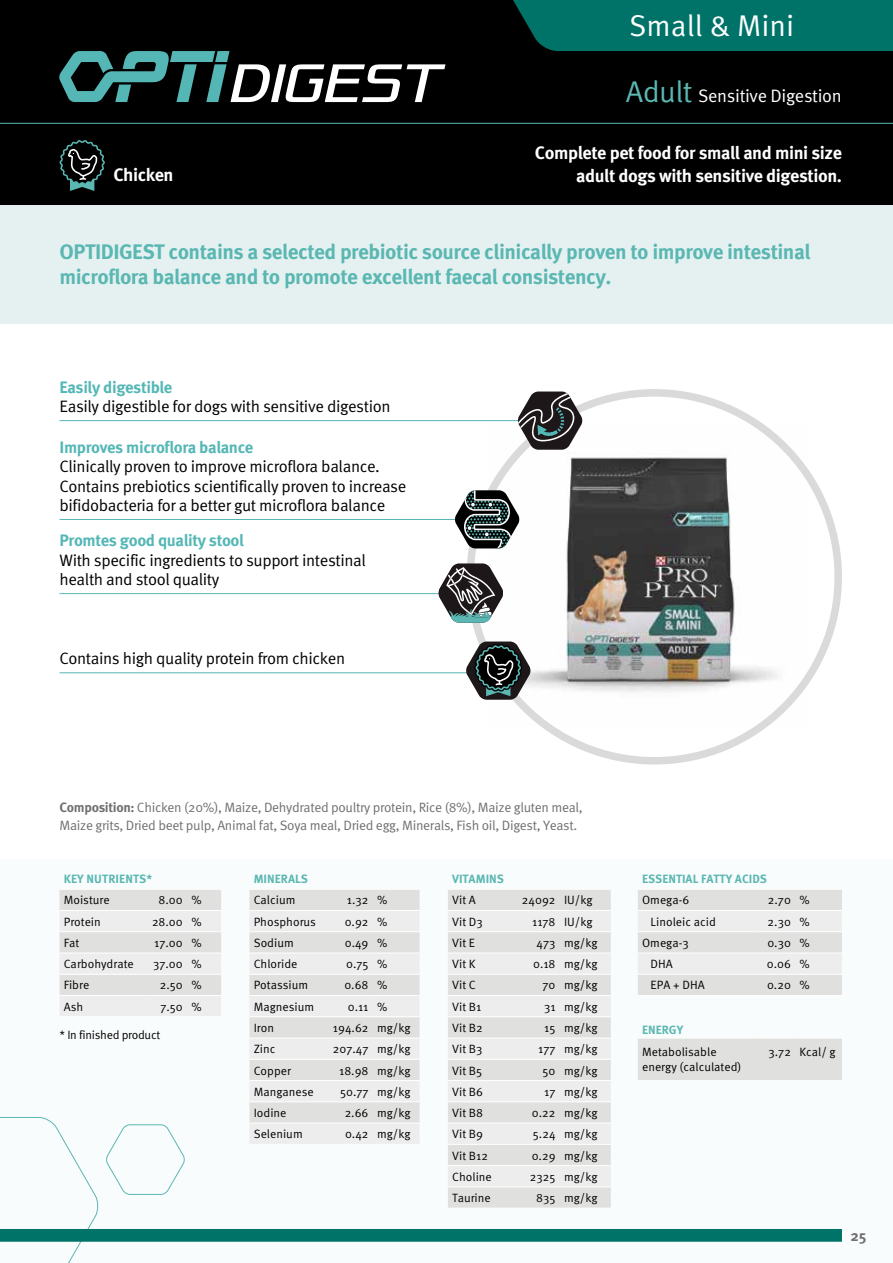
<style>
.page{position:relative;width:893px;height:1263px;background:#fff}
.page>*{position:absolute;margin:0;border:0;box-sizing:border-box;transform-origin:0 0}
.t1{font:30px "Meta Pro Norm";color:#fff}
.t2{font:700 21px/25.5px "Meta Pro";letter-spacing:-.025em;color:#5ab7b2}
.t3{font:700 18px "Meta Pro";letter-spacing:-.025em;color:#fff}
.t4{font:18px "Meta Pro Norm";letter-spacing:-.02em;color:#fff}
.t5{font:16.5px/19.5px "Meta Pro Norm";letter-spacing:-.025em;color:#000}
.t6{font:700 16.5px "Meta Pro";letter-spacing:-.025em;color:#54b7b6}
.t7{font:700 15px "Meta Pro";color:#706f6f}
.t8{font:13.5px/18px "Meta Pro Norm";letter-spacing:-.025em;color:#706f6f}
.t9{font:12px/15px "Meta Pro Norm";color:#000}
.t10{font:700 12px "Meta Pro";color:#5ab7b2}
.t11{font:12px "Meta Pro Norm";letter-spacing:-.025em;color:#000}
.s1{font-size:30px;color:#5ab7b2}
.s2{font-family:"Meta Pro";font-weight:700}
</style>
<div class="page">
<div style="left:0;top:191px;width:893px;height:132px;background:#e5f1f1"></div>
<div style="left:0;top:0;width:893px;height:204px;background:#000"></div>
<div style="left:0;top:859px;width:893px;height:404px;background:#f9fcfc"></div>
<hr style="left:0;top:123px;width:893px;height:1px;background:#5ab7b2">
<img style="left:490px;top:426px;width:317px;height:300px">
<svg style="left:59px;top:51px;width:386px;height:51px"></svg>
<hr style="left:60px;top:420px;width:476px;height:1px;background:#54b7b6">
<hr style="left:60px;top:519px;width:413px;height:1px;background:#54b7b6">
<hr style="left:60px;top:672px;width:427px;height:1px;background:#54b7b6">
<hr style="left:60px;top:593px;width:402px;height:1px;background:#54b7b6">
<svg style="left:518px;top:391px;width:65px;height:59px"></svg>
<svg style="left:438px;top:563px;width:65px;height:60px"></svg>
<svg style="left:466px;top:641px;width:65px;height:59px"></svg>
<svg style="left:60px;top:140px;width:45px;height:51px"></svg>
<svg style="left:0;top:890px;width:842px;height:373px"></svg>
<svg style="left:455px;top:490px;width:65px;height:58px"></svg>
<div style="left:513px;top:0;width:380px;height:51px;background:#007369"></div>
<h1 class="t1" style="left:629px;top:3px;width:167px">Small &amp; Mini</h1>
<h3 class="t4" style="left:626px;top:82px;width:217px"><span class="s1">Adult</span> Sensitive Digestion</h3>
<h3 class="t3" style="left:535px;top:139px;width:309px">Complete pet food for small and mini size</h3>
<h3 class="t3" style="left:113px;top:160px;width:62px">Chicken</h3>
<h3 class="t3" style="left:576px;top:161px;width:267px">adult dogs with sensitive digestion.</h3>
<h2 class="t2" style="left:60px;top:237px;width:753px">OPTIDIGEST contains a selected prebiotic source clinically proven to improve intestinal microflora balance and to promote excellent faecal consistency.</h2>
<h3 class="t6" style="left:60px;top:374px;width:114px">Easily digestible</h3>
<h3 class="t5" style="left:60px;top:395px;width:333px">Easily digestible for dogs with sensitive digestion</h3>
<h3 class="t6" style="left:60px;top:434px;width:195px">Improves microflora balance</h3>
<h3 class="t5" style="left:60px;top:455px;width:348px">Clinically proven to improve microflora balance.<br>Contains prebiotics scientifically proven to increase bifidobacteria for a better gut microflora balance</h3>
<h3 class="t6" style="left:60px;top:528px;width:186px">Promtes good quality stool</h3>
<h3 class="t5" style="left:60px;top:549px;width:308px">With specific ingredients to support intestinal health and stool quality</h3>
<h3 class="t5" style="left:60px;top:648px;width:287px">Contains high quality protein from chicken</h3>
<p class="t8" style="left:60px;top:798px;width:525px"><span class="s2">Composition:</span> Chicken (20%), Maize, Dehydrated poultry protein, Rice (8%), Maize gluten meal,<br>Maize grits, Dried beet pulp, Animal fat, Soya meal, Dried egg, Minerals, Fish oil, Digest, Yeast.</p>
<p class="t10" style="left:64px;top:869px;width:90px">KEY NUTRIENTS*</p>
<p class="t9" style="left:64px;top:892px;width:47px">Moisture</p>
<p class="t9" style="left:159px;top:892px;width:45px">8.00 %</p>
<p class="t9" style="left:64px;top:913px;width:39px">Protein</p>
<p class="t9" style="left:152px;top:913px;width:51px">28.00 %</p>
<p class="t9" style="left:64px;top:934px;width:17px">Fat</p>
<p class="t9" style="left:154px;top:934px;width:49px">17.00 %</p>
<p class="t9" style="left:64px;top:956px;width:72px">Carbohydrate</p>
<p class="t9" style="left:153px;top:956px;width:50px">37.00 %</p>
<p class="t9" style="left:64px;top:977px;width:27px">Fibre</p>
<p class="t9" style="left:160px;top:977px;width:43px">2.50 %</p>
<p class="t9" style="left:64px;top:998px;width:21px">Ash</p>
<p class="t9" style="left:160px;top:998px;width:43px">7.50 %</p>
<p class="t11" style="left:60px;top:1026px;width:102px">* In finished product</p>
<p class="t10" style="left:254px;top:869px;width:56px">MINERALS</p>
<p class="t9" style="left:254px;top:892px;width:43px">Calcium</p>
<p class="t9" style="left:347px;top:892px;width:42px">1.32 %</p>
<p class="t9" style="left:254px;top:913px;width:64px">Phosphorus</p>
<p class="t9" style="left:345px;top:913px;width:44px">0.92 %</p>
<p class="t9" style="left:254px;top:934px;width:42px">Sodium</p>
<p class="t9" style="left:345px;top:934px;width:44px">0.49 %</p>
<p class="t9" style="left:254px;top:956px;width:45px">Chloride</p>
<p class="t9" style="left:346px;top:956px;width:43px">0.75 %</p>
<p class="t9" style="left:254px;top:977px;width:56px">Potassium</p>
<p class="t9" style="left:344px;top:977px;width:44px">0.68 %</p>
<p class="t9" style="left:254px;top:998px;width:62px">Magnesium</p>
<p class="t9" style="left:348px;top:998px;width:41px">0.11 %</p>
<p class="t9" style="left:254px;top:1019px;width:22px">Iron</p>
<p class="t9" style="left:333px;top:1019px;width:79px">194.62 mg/kg</p>
<p class="t9" style="left:254px;top:1041px;width:23px">Zinc</p>
<p class="t9" style="left:333px;top:1041px;width:79px">207.47 mg/kg</p>
<p class="t9" style="left:254px;top:1062px;width:39px">Copper</p>
<p class="t9" style="left:339px;top:1062px;width:73px">18.98 mg/kg</p>
<p class="t9" style="left:254px;top:1083px;width:62px">Manganese</p>
<p class="t9" style="left:340px;top:1083px;width:72px">50.77 mg/kg</p>
<p class="t9" style="left:254px;top:1104px;width:34px">Iodine</p>
<p class="t9" style="left:345px;top:1104px;width:68px">2.66 mg/kg</p>
<p class="t9" style="left:254px;top:1126px;width:51px">Selenium</p>
<p class="t9" style="left:345px;top:1126px;width:67px">0.42 mg/kg</p>
<p class="t10" style="left:452px;top:869px;width:53px">VITAMINS</p>
<p class="t9" style="left:452px;top:892px;width:25px">Vit A</p>
<p class="t9" style="left:522px;top:892px;width:72px">24092 IU/kg</p>
<p class="t9" style="left:452px;top:913px;width:32px">Vit D3</p>
<p class="t9" style="left:532px;top:913px;width:62px">1178 IU/kg</p>
<p class="t9" style="left:452px;top:934px;width:25px">Vit E</p>
<p class="t9" style="left:537px;top:934px;width:63px">473 mg/kg</p>
<p class="t9" style="left:452px;top:956px;width:25px">Vit K</p>
<p class="t9" style="left:533px;top:956px;width:66px">0.18 mg/kg</p>
<p class="t9" style="left:452px;top:977px;width:25px">Vit C</p>
<p class="t9" style="left:543px;top:977px;width:57px">70 mg/kg</p>
<p class="t9" style="left:452px;top:998px;width:31px">Vit B1</p>
<p class="t9" style="left:544px;top:998px;width:55px">31 mg/kg</p>
<p class="t9" style="left:452px;top:1019px;width:32px">Vit B2</p>
<p class="t9" style="left:544px;top:1019px;width:55px">15 mg/kg</p>
<p class="t9" style="left:452px;top:1041px;width:32px">Vit B3</p>
<p class="t9" style="left:538px;top:1041px;width:61px">177 mg/kg</p>
<p class="t9" style="left:452px;top:1062px;width:32px">Vit B5</p>
<p class="t9" style="left:543px;top:1062px;width:57px">50 mg/kg</p>
<p class="t9" style="left:452px;top:1083px;width:32px">Vit B6</p>
<p class="t9" style="left:544px;top:1083px;width:55px">17 mg/kg</p>
<p class="t9" style="left:452px;top:1104px;width:33px">Vit B8</p>
<p class="t9" style="left:532px;top:1104px;width:67px">0.22 mg/kg</p>
<p class="t9" style="left:452px;top:1126px;width:32px">Vit B9</p>
<p class="t9" style="left:533px;top:1126px;width:66px">5.24 mg/kg</p>
<p class="t9" style="left:452px;top:1147px;width:37px">Vit B12</p>
<p class="t9" style="left:532px;top:1147px;width:68px">0.29 mg/kg</p>
<p class="t9" style="left:452px;top:1168px;width:41px">Choline</p>
<p class="t9" style="left:530px;top:1168px;width:69px">2325 mg/kg</p>
<p class="t9" style="left:452px;top:1190px;width:40px">Taurine</p>
<p class="t9" style="left:536px;top:1190px;width:63px">835 mg/kg</p>
<p class="t10" style="left:642px;top:869px;width:126px">ESSENTIAL FATTY ACIDS</p>
<p class="t9" style="left:642px;top:892px;width:49px">Omega-6</p>
<p class="t9" style="left:768px;top:892px;width:43px">2.70 %</p>
<p class="t9" style="left:651px;top:913px;width:67px">Linoleic acid</p>
<p class="t9" style="left:768px;top:913px;width:44px">2.30 %</p>
<p class="t9" style="left:642px;top:934px;width:48px">Omega-3</p>
<p class="t9" style="left:767px;top:934px;width:44px">0.30 %</p>
<p class="t9" style="left:651px;top:956px;width:24px">DHA</p>
<p class="t9" style="left:767px;top:956px;width:44px">0.06 %</p>
<p class="t9" style="left:651px;top:977px;width:56px">EPA + DHA</p>
<p class="t9" style="left:767px;top:977px;width:44px">0.20 %</p>
<p class="t10" style="left:642px;top:1020px;width:43px">ENERGY</p>
<p class="t9" style="left:642px;top:1043px;width:101px">Metabolisable energy (calculated)</p>
<p class="t9" style="left:768px;top:1043px;width:69px">3.72 Kcal/ g</p>
<p class="t7" style="left:850px;top:1224px;width:18px">25</p>
</div>
